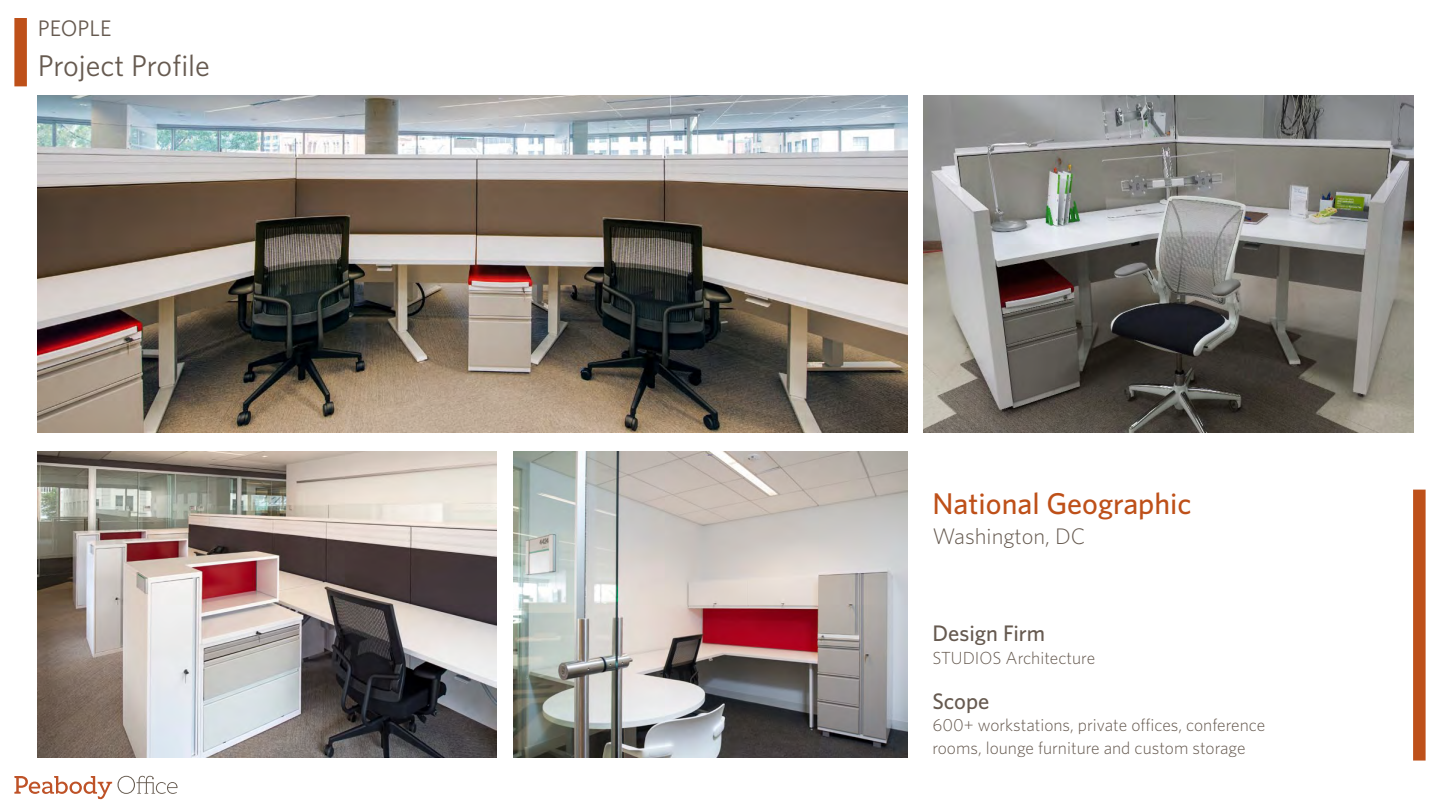
<style>
.page{position:relative;width:1440px;height:810px;background:#fff}
.page>*{position:absolute;margin:0;border:0;box-sizing:border-box;transform-origin:0 0}
.t1{font:500 30px "Whitney";color:#be5019}
.t2{font:30px "Whitney";letter-spacing:-.01em;color:#665a50}
.t3{font:500 22.5px "Whitney";color:#665a50}
.t4{font:300 22.5px "Whitney";color:#665a50}
.t5{font:22.5px "Whitney";color:#665a50}
.t6{font:300 17.5px/22.5px "Whitney";color:#665a50}
</style>
<div class="page">
<svg style="left:14px;top:776px;width:98px;height:23px"></svg>
<svg style="left:118px;top:776px;width:60px;height:18px"></svg>
<div style="left:14px;top:18px;width:13px;height:68px;background:#be5019"></div>
<div style="left:1413px;top:490px;width:13px;height:271px;background:#be5019"></div>
<img style="left:38px;top:95px;width:869px;height:338px">
<img style="left:38px;top:452px;width:458px;height:306px">
<img style="left:513px;top:452px;width:394px;height:306px">
<img style="left:923px;top:95px;width:490px;height:338px">
<p class="t5" style="left:38px;top:14px;width:75px">people</p>
<h1 class="t2" style="left:38px;top:47px;width:174px">Project Profile</h1>
<h1 class="t1" style="left:932px;top:485px;width:261px">National Geographic</h1>
<p class="t4" style="left:932px;top:522px;width:154px">Washington, DC</p>
<p class="t3" style="left:932px;top:619px;width:114px">Design Firm</p>
<p class="t6" style="left:932px;top:646px;width:164px">STUDIOS Architecture</p>
<p class="t3" style="left:932px;top:687px;width:59px">Scope</p>
<p class="t6" style="left:932px;top:714px;width:334px">600+ workstations, private offices, conference rooms, lounge furniture and custom storage</p>
</div>
